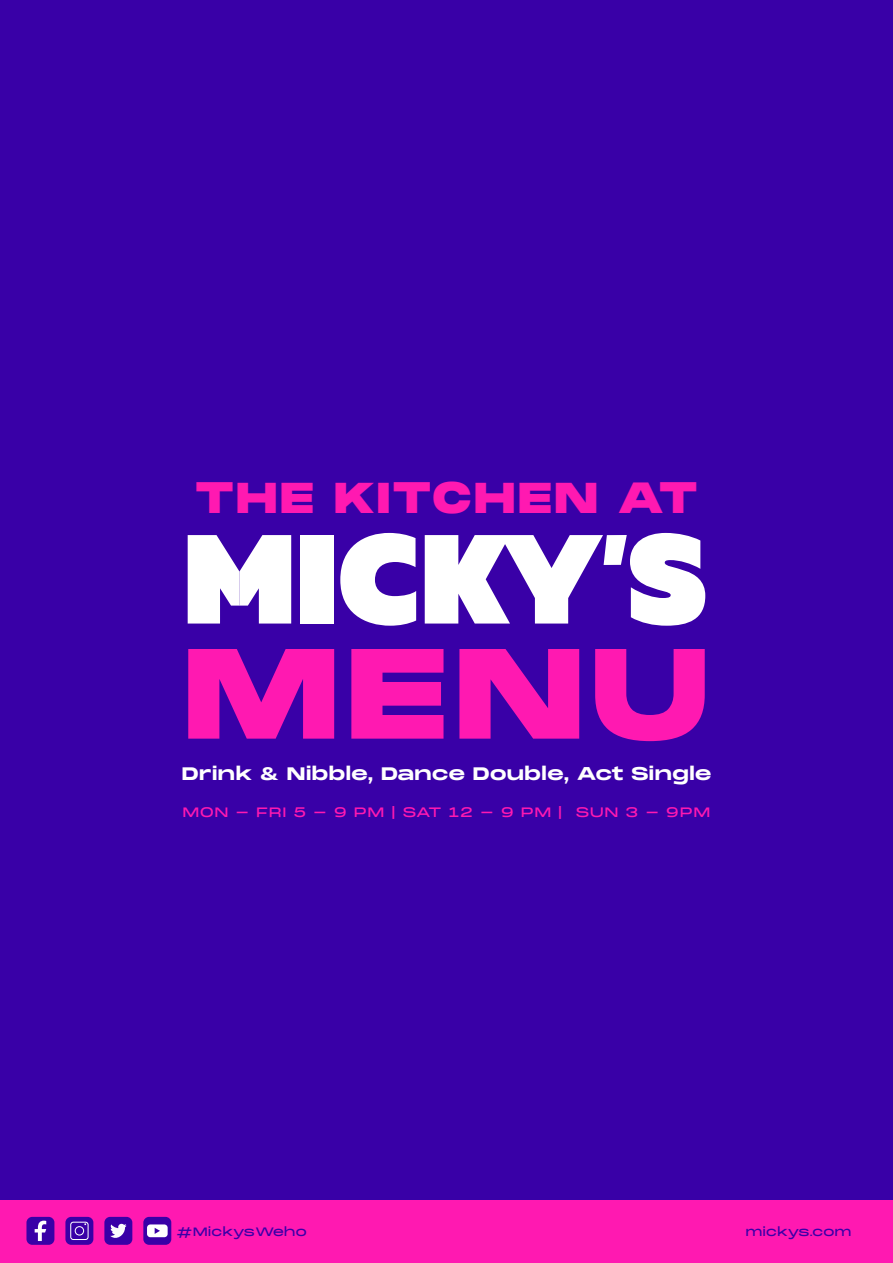
<style>
.page{position:relative;width:893px;height:1263px;background:#3900a7}
.page>*{position:absolute;margin:0;border:0;box-sizing:border-box;transform-origin:0 0}
.t1{font:900 124.5px "Monument Extended";color:#ff19b1}
.t2{font:900 42px "Monument Extended";letter-spacing:.01em;color:#ff19b1}
.t3{font:700 18px "Monument Extended";letter-spacing:-.01em;color:#fff}
.t4{font:13.5px "Monument Extended";letter-spacing:.03em;color:#ff19b1}
.t5{font:12px "Monument Extended";letter-spacing:-.02em;color:#3900a7}
</style>
<div class="page">
<div style="left:300px;top:535px;width:33px;height:88px;background:#fff"></div>
<svg style="left:340px;top:533px;width:76px;height:93px"></svg>
<svg style="left:188px;top:535px;width:103px;height:88px"></svg>
<svg style="left:425px;top:533px;width:280px;height:93px"></svg>
<div style="left:0;top:1200px;width:892px;height:63px;background:#ff19b1"></div>
<div style="left:143px;top:1217px;width:28px;height:28px;background:#3900a7;border-radius:6px"></div>
<div style="left:147px;top:1224px;width:21px;height:13px;background:#fff;border-radius:3px"></div>
<svg style="left:155px;top:1228px;width:5px;height:6px"></svg>
<div style="left:65px;top:1217px;width:28px;height:28px;background:#3900a7;border-radius:6px"></div>
<svg style="left:70px;top:1222px;width:19px;height:18px"></svg>
<div style="left:104px;top:1217px;width:28px;height:28px;background:#3900a7;border-radius:6px"></div>
<svg style="left:110px;top:1223px;width:16px;height:15px"></svg>
<div style="left:26px;top:1217px;width:28px;height:28px;background:#3900a7;border-radius:6px"></div>
<svg style="left:35px;top:1221px;width:11px;height:20px"></svg>
<h2 class="t2" style="left:194px;top:468px;width:505px">THE KITCHEN AT</h2>
<h1 class="t1" style="left:181px;top:607px;width:533px">MENU</h1>
<p class="t3" style="left:182px;top:761px;width:532px">Drink &amp; Nibble, Dance Double, Act Single</p>
<p class="t4" style="left:182px;top:802px;width:529px">MON - FRI 5 - 9 PM | SAT 12 - 9 PM | SUN 3 - 9PM</p>
<p class="t5" style="left:176px;top:1223px;width:132px">#MickysWeho</p>
<p class="t5" style="left:745px;top:1223px;width:108px">mickys.com</p>
</div>
